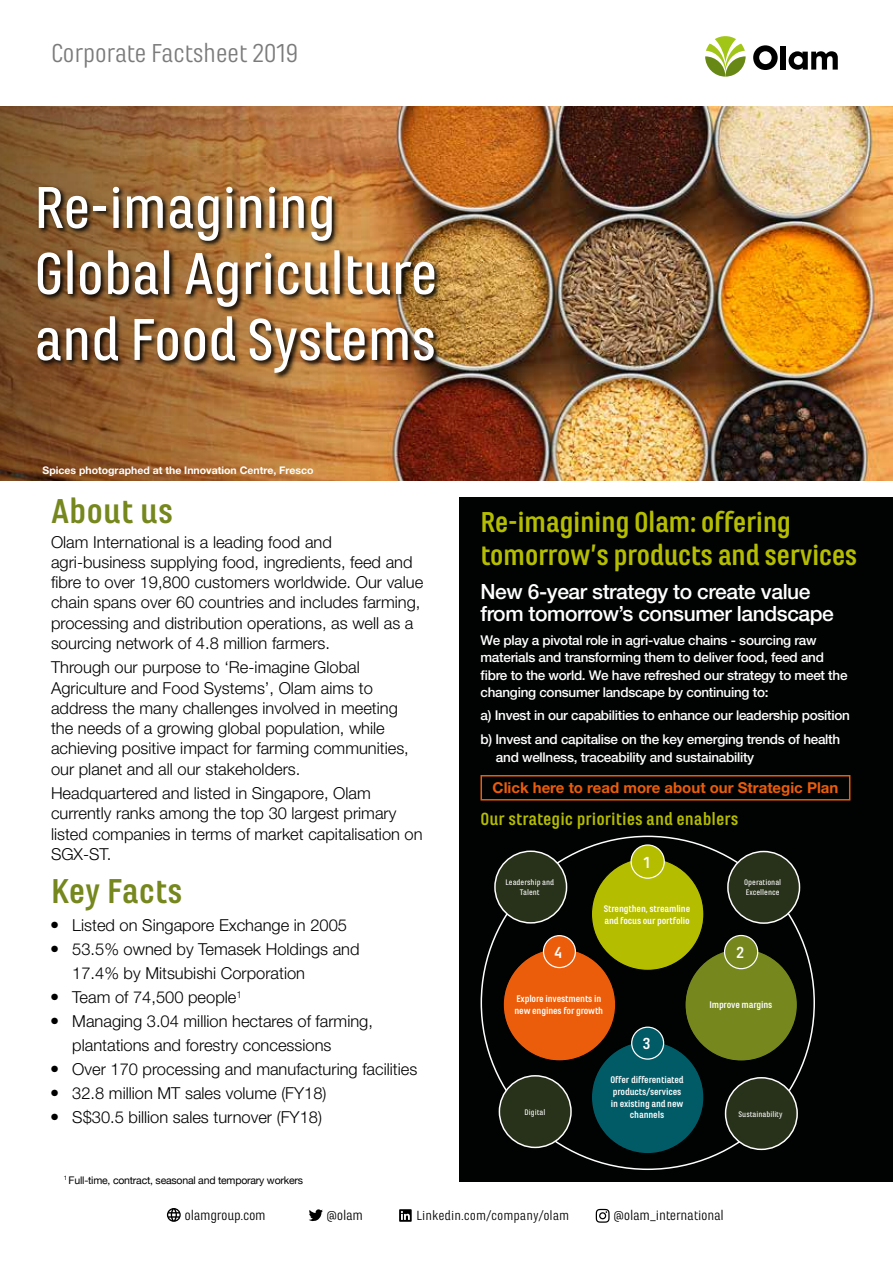
<style>
.page{position:relative;width:893px;height:1263px;background:#fff}
.page>*{position:absolute;margin:0;border:0;box-sizing:border-box;transform-origin:0 0}
.t1{font:500 61.5px/66px "Marianina Wd FY";letter-spacing:-.02em;color:#fff}
.t2{font:700 36px "Marianina Wd FY";color:#76871e}
.t3{font:700 30px/33px "Marianina Wd FY";letter-spacing:-.02em;color:#b4bd00}
.t4{font:27px "Marianina Wd FY";letter-spacing:-.02em;color:#7c7b7b}
.t5{font:500 21px/22.5px "Helvetica Neue";letter-spacing:-.02em;color:#fff}
.t6{font:700 18.3px "Marianina Wd FY";color:#b4bd00}
.t7{font:700 16.65px "Marianina Wd FY";color:#fff}
.t8{font:300 16.5px/20.2px "Helvetica Neue";color:#000}
.t9{font:700 15px "Helvetica Neue";color:#eb5d0b}
.t10{font:14.4px "Marianina Wd FY";letter-spacing:-.02em;color:#000}
.t11{font:13.8px "Marianina Wd FY";color:#000}
.t12{font:500 13.5px/17.2px "Helvetica Neue";letter-spacing:-.02em;color:#fff}
.t13{font:10.5px "Helvetica Neue";letter-spacing:-.02em;color:#000}
.t14{font:700 10.5px "Helvetica Neue";color:#fff}
.t15{font:700 10.05px/11.7px "Marianina Wd FY";letter-spacing:-.015em;color:#fff}
.t16{font:500 8.4px/10.1px "Marianina Wd FY";color:#fff}
</style>
<div class="page">
<div style="left:459px;top:497px;width:434px;height:685px;background:#010202"></div>
<svg style="left:753px;top:45px;width:25px;height:25px"></svg>
<div style="left:781px;top:46px;width:5px;height:24px;background:#000"></div>
<svg style="left:789px;top:51px;width:49px;height:19px"></svg>
<svg style="left:705px;top:36px;width:41px;height:41px"></svg>
<svg style="left:167px;top:1208px;width:14px;height:14px"></svg>
<svg style="left:309px;top:1209px;width:14px;height:12px"></svg>
<svg style="left:596px;top:1209px;width:14px;height:14px"></svg>
<svg style="left:399px;top:1209px;width:13px;height:13px"></svg>
<div style="left:685px;top:949px;width:112px;height:112px;background:#76871e;border-radius:50%"></div>
<div style="left:724px;top:935px;width:34px;height:34px;background:#76871e;border-radius:50%"></div>
<div style="left:724px;top:935px;width:34px;height:34px;border:1px solid #fff;border-radius:50%"></div>
<div style="left:503px;top:948px;width:113px;height:113px;background:#eb5d0b;border-radius:50%"></div>
<div style="left:543px;top:936px;width:32px;height:31px;background:#eb5d0b;border-radius:50%"></div>
<div style="left:543px;top:935px;width:33px;height:33px;border:1px solid #fff;border-radius:50%"></div>
<div style="left:728px;top:851px;width:71px;height:72px;background:#28311a;border-radius:50%"></div>
<div style="left:727px;top:851px;width:73px;height:73px;border:1px solid #fff;border-radius:50%"></div>
<div style="left:725px;top:1078px;width:72px;height:71px;background:#28311a;border-radius:50%"></div>
<div style="left:725px;top:1077px;width:73px;height:73px;border:1px solid #fff;border-radius:50%"></div>
<div style="left:499px;top:1076px;width:72px;height:71px;background:#28311a;border-radius:50%"></div>
<div style="left:499px;top:1075px;width:73px;height:73px;border:1px solid #fff;border-radius:50%"></div>
<div style="left:495px;top:851px;width:72px;height:72px;background:#28311a;border-radius:50%"></div>
<div style="left:494px;top:850px;width:73px;height:73px;border:1px solid #fff;border-radius:50%"></div>
<div style="left:591px;top:858px;width:113px;height:112px;background:#b4bd00;border-radius:50%"></div>
<div style="left:631px;top:845px;width:33px;height:33px;background:#b4bd00;border-radius:50%"></div>
<div style="left:630px;top:844px;width:35px;height:35px;border:1px solid #fff;border-radius:50%"></div>
<div style="left:591px;top:1041px;width:113px;height:112px;background:#005b67;border-radius:50%"></div>
<div style="left:632px;top:1027px;width:32px;height:32px;background:#005b67;border-radius:50%"></div>
<div style="left:631px;top:1026px;width:33px;height:34px;border:1px solid #fff;border-radius:50%"></div>
<div style="left:480px;top:775px;width:370px;height:25px;border:2px solid #eb5d0b"></div>
<img style="left:0;top:106px;width:893px;height:374px">
<svg style="left:36px;top:185px;width:405px;height:195px;background:#885c2e"></svg>
<h3 class="t4" style="left:51px;top:38px;width:249px">Corporate Factsheet 2019</h3>
<h1 class="t1" style="left:34px;top:174px;width:405px">Re-imagining<br>Global Agriculture and Food Systems</h1>
<p class="t14" style="left:43px;top:464px;width:272px">Spices photographed at the Innovation Centre, Fresco</p>
<h2 class="t2" style="left:51px;top:492px;width:124px">About us</h2>
<p class="t8" style="left:51px;top:531px;width:374px">Olam International is a leading food and agri-business supplying food, ingredients, feed and fibre to over 19,800 customers worldwide. Our value chain spans over 60 countries and includes farming, processing and distribution operations, as well as a sourcing network of 4.8 million farmers.</p>
<p class="t8" style="left:51px;top:657px;width:359px">Through our purpose to ‘Re-imagine Global Agriculture and Food Systems’, Olam aims to address the many challenges involved in meeting the needs of a growing global population, while achieving positive impact for farming communities, our planet and all our stakeholders.</p>
<p class="t8" style="left:51px;top:783px;width:373px">Headquartered and listed in Singapore, Olam currently ranks among the top 30 largest primary listed companies in terms of market capitalisation on SGX-ST.</p>
<h2 class="t2" style="left:51px;top:871px;width:133px">Key Facts</h2>
<p class="t8" style="left:51px;top:915px;width:298px">● Listed on Singapore Exchange in 2005</p>
<p class="t8" style="left:72px;top:937px;width:289px;line-height:24px;text-indent:-21px">● 53.5% owned by Temasek Holdings and<br>17.4% by Mitsubishi Corporation</p>
<p class="t8" style="left:51px;top:987px;width:192px">● Team of 74,500 people<sup>1</sup></p>
<p class="t8" style="left:72px;top:1009px;width:302px;line-height:24px;text-indent:-21px">● Managing 3.04 million hectares of farming, plantations and forestry concessions</p>
<p class="t8" style="left:51px;top:1059px;width:368px">● Over 170 processing and manufacturing facilities</p>
<p class="t8" style="left:51px;top:1083px;width:277px">● 32.8 million MT sales volume (FY18)</p>
<p class="t8" style="left:51px;top:1107px;width:272px">● S$30.5 billion sales turnover (FY18)</p>
<h3 class="t3" style="left:480px;top:505px;width:378px">Re-imagining Olam: offering tomorrow’s products and services</h3>
<p class="t5" style="left:480px;top:580px;width:355px">New 6-year strategy to create value from tomorrow’s consumer landscape</p>
<p class="t12" style="left:480px;top:631px;width:368px">We play a pivotal role in agri-value chains - sourcing raw materials and transforming them to deliver food, feed and fibre to the world. We have refreshed our strategy to meet the changing consumer landscape by continuing to:</p>
<p class="t12" style="left:480px;top:704px;width:371px;line-height:23.7px">a) Invest in our capabilities to enhance our leadership position b) Invest and capitalise on the key emerging trends of health</p>
<p class="t12" style="left:496px;top:748px;width:260px">and wellness, traceability and sustainability</p>
<p class="t9" style="left:493px;top:778px;width:347px">Click here to read more about our Strategic Plan</p>
<p class="t6" style="left:480px;top:809px;width:259px">Our strategic priorities and enablers</p>
<p class="t16" style="left:505px;top:877px;width:50px;text-align:center">Leadership and<br>Talent</p>
<p class="t7" style="left:554px;top:943px;width:10px">4</p>
<p class="t7" style="left:643px;top:853px;width:10px">1</p>
<p class="t15" style="left:604px;top:903px;width:88px">Strengthen, streamline and focus our portfolio</p>
<p class="t15" style="left:514px;top:993px;width:90px">Explore investments in new engines for growth</p>
<p class="t7" style="left:642px;top:1034px;width:10px">3</p>
<p class="t16" style="left:744px;top:877px;width:38px">Operational<br>Excellence</p>
<p class="t7" style="left:736px;top:943px;width:10px">2</p>
<p class="t15" style="left:709px;top:999px;width:65px">Improve margins</p>
<p class="t15" style="left:610px;top:1074px;width:75px;text-align:center">Offer differentiated products/services in existing and new channels</p>
<p class="t16" style="left:525px;top:1107px;width:22px">Digital</p>
<p class="t16" style="left:739px;top:1109px;width:45px">Sustainability</p>
<p class="t13" style="left:64px;top:1172px;width:241px"><sup>1</sup> Full-time, contract, seasonal and temporary workers</p>
<p class="t10" style="left:185px;top:1207px;width:83px">olamgroup.com</p>
<p class="t10" style="left:326px;top:1207px;width:38px">@olam</p>
<p class="t11" style="left:417px;top:1208px;width:154px">Linkedin.com/company/olam</p>
<p class="t10" style="left:613px;top:1207px;width:112px">@olam_international</p>
</div>
